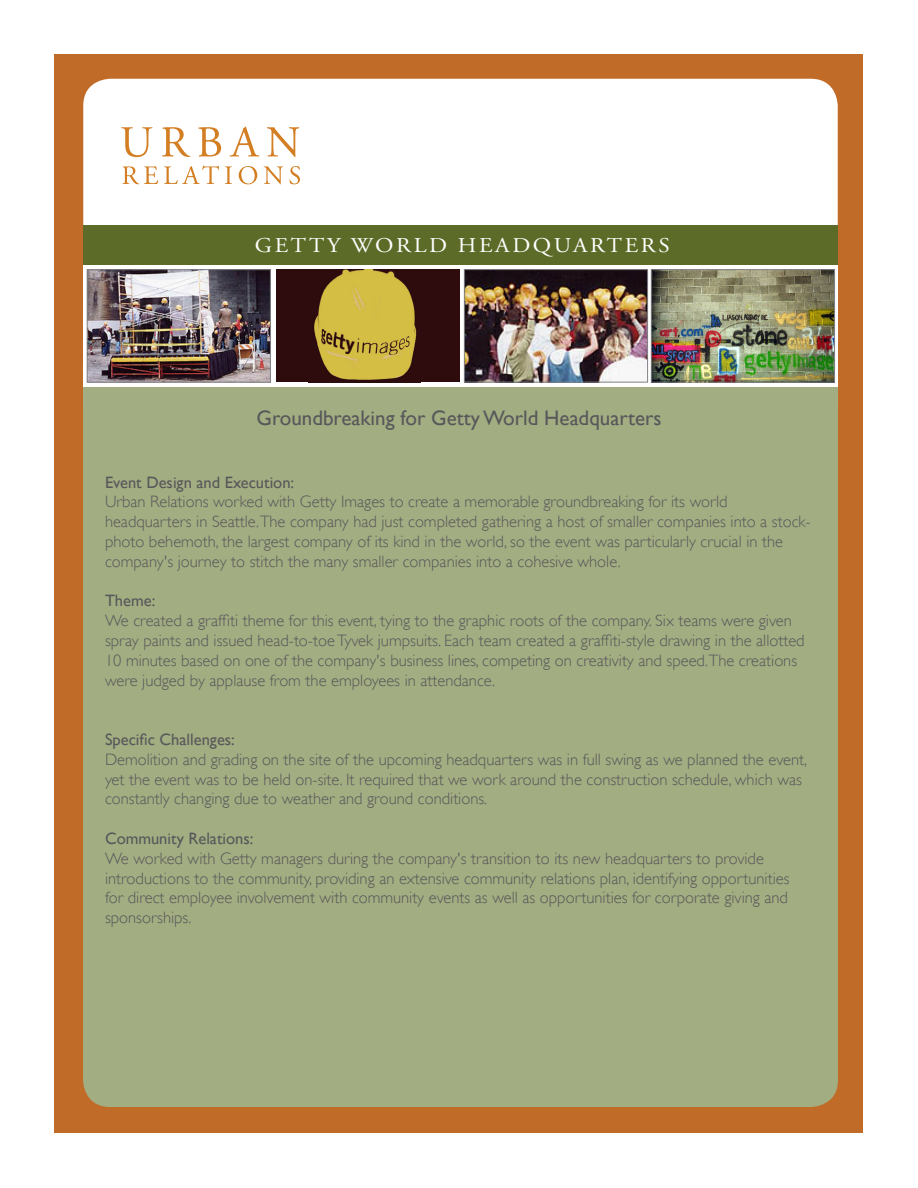
<style>
.page{position:relative;width:918px;height:1188px;background:#fff}
.page>*{position:absolute;margin:0;border:0;box-sizing:border-box;transform-origin:0 0}
.t1{font:21px "Gill Sans";color:#57585a}
.t2{font:21px "Adobe Garamond Pro";letter-spacing:.115em;color:#fff;scale:1.1 1}
.t3{font:300 16.5px/19.8px "Gill Sans";color:#57585a}
.t4{font:16.5px "Gill Sans";color:#57585a}
</style>
<div class="page">
<div style="left:55px;top:55px;width:808px;height:1078px;background:#c06b28"></div>
<div style="left:83px;top:79px;width:755px;height:352px;background:#fff;border-radius:27px"></div>
<div style="left:83px;top:306px;width:755px;height:801px;background:#a3ad82;border-radius:27px"></div>
<div style="left:83px;top:225px;width:755px;height:40px;background:#5c6b27"></div>
<svg style="left:122px;top:166px;width:36px;height:18px"></svg>
<svg style="left:164px;top:166px;width:55px;height:18px"></svg>
<svg style="left:225px;top:166px;width:7px;height:18px"></svg>
<svg style="left:239px;top:166px;width:18px;height:18px"></svg>
<svg style="left:264px;top:166px;width:19px;height:18px"></svg>
<svg style="left:289px;top:166px;width:11px;height:18px"></svg>
<svg style="left:121px;top:127px;width:32px;height:30px"></svg>
<svg style="left:162px;top:127px;width:29px;height:30px"></svg>
<svg style="left:198px;top:127px;width:23px;height:30px"></svg>
<svg style="left:230px;top:127px;width:29px;height:30px"></svg>
<svg style="left:267px;top:127px;width:32px;height:30px"></svg>
<svg style="left:83px;top:269px;width:755px;height:118px;fill:#fff"></svg>
<img style="left:466px;top:271px;width:180px;height:109px">
<div style="left:464px;top:269px;width:184px;height:113px;border:1px solid #808285"></div>
<div style="left:276px;top:270px;width:184px;height:112px;background:#2e0c0d"></div>
<img style="left:314px;top:270px;width:103px;height:110px">
<img style="left:89px;top:271px;width:180px;height:109px">
<div style="left:87px;top:269px;width:184px;height:113px;border:1px solid #808285"></div>
<img style="left:653px;top:271px;width:180px;height:109px">
<div style="left:651px;top:269px;width:184px;height:113px;border:1px solid #808285"></div>
<p class="t2" style="left:255px;top:233px;width:379px">GETTY WORLD HEADQUARTERS</p>
<p class="t1" style="left:256px;top:405px;width:407px">Groundbreaking for Getty World Headquarters</p>
<p class="t4" style="left:105px;top:472px;width:191px">Event Design and Execution:</p>
<p class="t3" style="left:105px;top:492px;width:707px">Urban Relations worked with Getty Images to create a memorable groundbreaking for its world headquarters in Seattle.The company had just completed gathering a host of smaller companies into a stock&shy;photo behemoth, the largest company of its kind in the world, so the event was particularly crucial in the company's journey to stitch the many smaller companies into a cohesive whole.</p>
<p class="t4" style="left:105px;top:591px;width:52px">Theme:</p>
<p class="t3" style="left:105px;top:611px;width:701px">We created a graffiti theme for this event, tying to the graphic roots of the company. Six teams were given spray paints and issued head-to-toe Tyvek jumpsuits. Each team created a graffiti-style drawing in the allotted 10 minutes based on one of the company's business lines, competing on creativity and speed.The creations were judged by applause from the employees in attendance.</p>
<p class="t4" style="left:105px;top:730px;width:131px">Specific Challenges:</p>
<p class="t3" style="left:105px;top:749px;width:704px">Demolition and grading on the site of the upcoming headquarters was in full swing as we planned the event, yet the event was to be held on-site. It required that we work around the construction schedule, which was constantly changing due to weather and ground conditions.</p>
<p class="t4" style="left:105px;top:829px;width:150px">Community Relations:</p>
<p class="t3" style="left:105px;top:848px;width:686px">We worked with Getty managers during the company's transition to its new headquarters to provide introductions to the community, providing an extensive community relations plan, identifying opportunities for direct employee involvement with community events as well as opportunities for corporate giving and sponsorships.</p>
</div>
